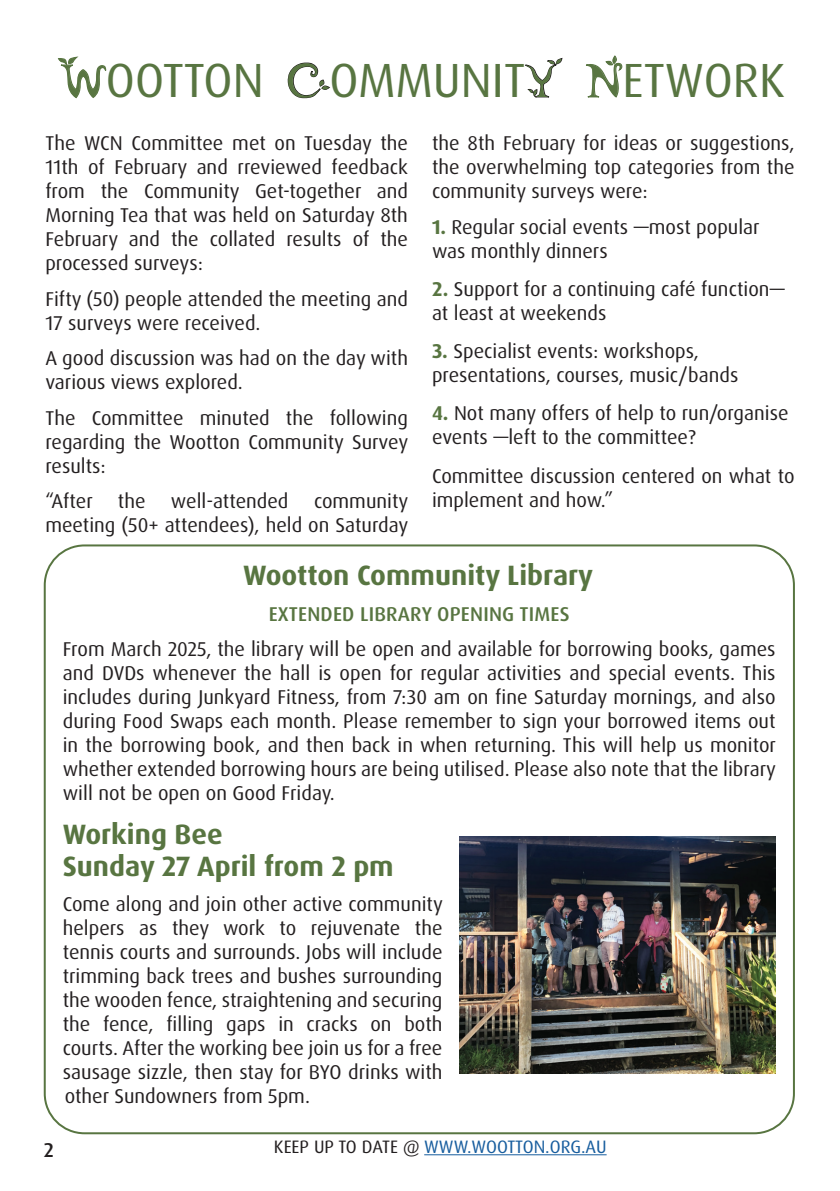
<style>
.page{position:relative;width:840px;height:1191px;background:#fff}
.page>*{position:absolute;margin:0;border:0;box-sizing:border-box;transform-origin:0 0}
.t1{font:48px "Dax OT";color:#587541}
.t2{font:700 28px/32px "Dax OT";color:#587541}
.t3{font:20px/24px "Dax OT";color:#231f20}
.t4{font:500 20px "Dax OT";letter-spacing:.01em;color:#587541}
.t5{font:500 20px "Dax OT";color:#231f20}
.t6{font:18px "Dax OT";color:#175d9e}
.s1{font-family:"leaf 1"}
.s2{font-family:"leaf 1";color:#231f20}
.s3{font-weight:700;color:#587541}
.s4{color:#231f20}
</style>
<div class="page">
<hr style="left:424px;top:1154px;width:182px;height:1px;background:#175d9e">
<img style="left:459px;top:836px;width:315px;height:237px">
<h1 class="t1" style="left:58px;top:50px;width:727px"><span class="s1">W</span>OOTTON <span class="s2">C</span>OMMUNIT<span class="s2">Y</span> <span class="s1">N</span>ETWORK</h1>
<p class="t3" style="left:45px;top:132px;width:364px;text-align:justify">The WCN Committee met on Tuesday the 11th of February and rreviewed feedback from the Community Get-together and Morning Tea that was held on Saturday 8th February and the collated results of the processed surveys:</p>
<p class="t3" style="left:45px;top:287px;width:364px">Fifty (50) people attended the meeting and<br>17 surveys were received.</p>
<p class="t3" style="left:45px;top:346px;width:364px">A good discussion was had on the day with various views explored.</p>
<p class="t3" style="left:45px;top:406px;width:364px;text-align:justify">The Committee minuted the following regarding the Wootton Community Survey results:</p>
<p class="t3" style="left:45px;top:489px;width:49px">“After</p>
<p class="t3" style="left:118px;top:489px;width:29px">the</p>
<p class="t3" style="left:171px;top:489px;width:119px">well-attended</p>
<p class="t3" style="left:432px;top:132px;width:364px;text-align:justify">the 8th February for ideas or suggestions, the overwhelming top categories from the community surveys were:</p>
<p class="t3" style="left:432px;top:215px;width:329px"><span class="s3">1.</span> Regular social events —most popular was monthly dinners</p>
<p class="t3" style="left:432px;top:277px;width:354px"><span class="s3">2.</span> Support for a continuing café function— at least at weekends</p>
<p class="t3" style="left:432px;top:339px;width:308px"><span class="s3">3.</span> Specialist events: workshops, presentations, courses, music/bands</p>
<p class="t3" style="left:432px;top:401px;width:358px"><span class="s3">4.</span> Not many offers of help to run/organise events —left to the committee?</p>
<p class="t3" style="left:432px;top:464px;width:364px">Committee discussion centered on what to implement and how.”</p>
<p class="t3" style="left:45px;top:489px;width:364px;text-align:right">community<br>meeting (50+ attendees), held on Saturday</p>
<h2 class="t2" style="left:243px;top:560px;width:351px">Wootton Community Library</h2>
<p class="t4" style="left:268px;top:601px;width:302px">EXTENDED LIBRARY OPENING TIMES</p>
<p class="t3" style="left:63px;top:637px;width:714px;text-align:justify">From March 2025, the library will be open and available for borrowing books, games and DVDs whenever the hall is open for regular activities and special events. This includes during Junkyard Fitness, from 7:30 am on fine Saturday mornings, and also during Food Swaps each month. Please remember to sign your borrowed items out in the borrowing book, and then back in when returning. This will help us monitor whether extended borrowing hours are being utilised. Please also note that the library will not be open on Good Friday.</p>
<h2 class="t2" style="left:63px;top:818px;width:332px">Working Bee<br>Sunday 27 April from 2 pm</h2>
<p class="t3" style="left:63px;top:892px;width:381px;text-align:justify">Come along and join other active community helpers as they work to rejuvenate the tennis courts and surrounds. Jobs will include trimming back trees and bushes surrounding the wooden fence, straightening and securing the fence, filling gaps in cracks on both courts. After the working bee join us for a free sausage sizzle, then stay for BYO drinks with other Sundowners from 5pm.</p>
<p class="t5" style="left:44px;top:1136px;width:12px">2</p>
<p class="t6" style="left:274px;top:1135px;width:334px"><span class="s4">KEEP UP TO DATE @</span> WWW.WOOTTON.ORG.AU</p>
</div>
